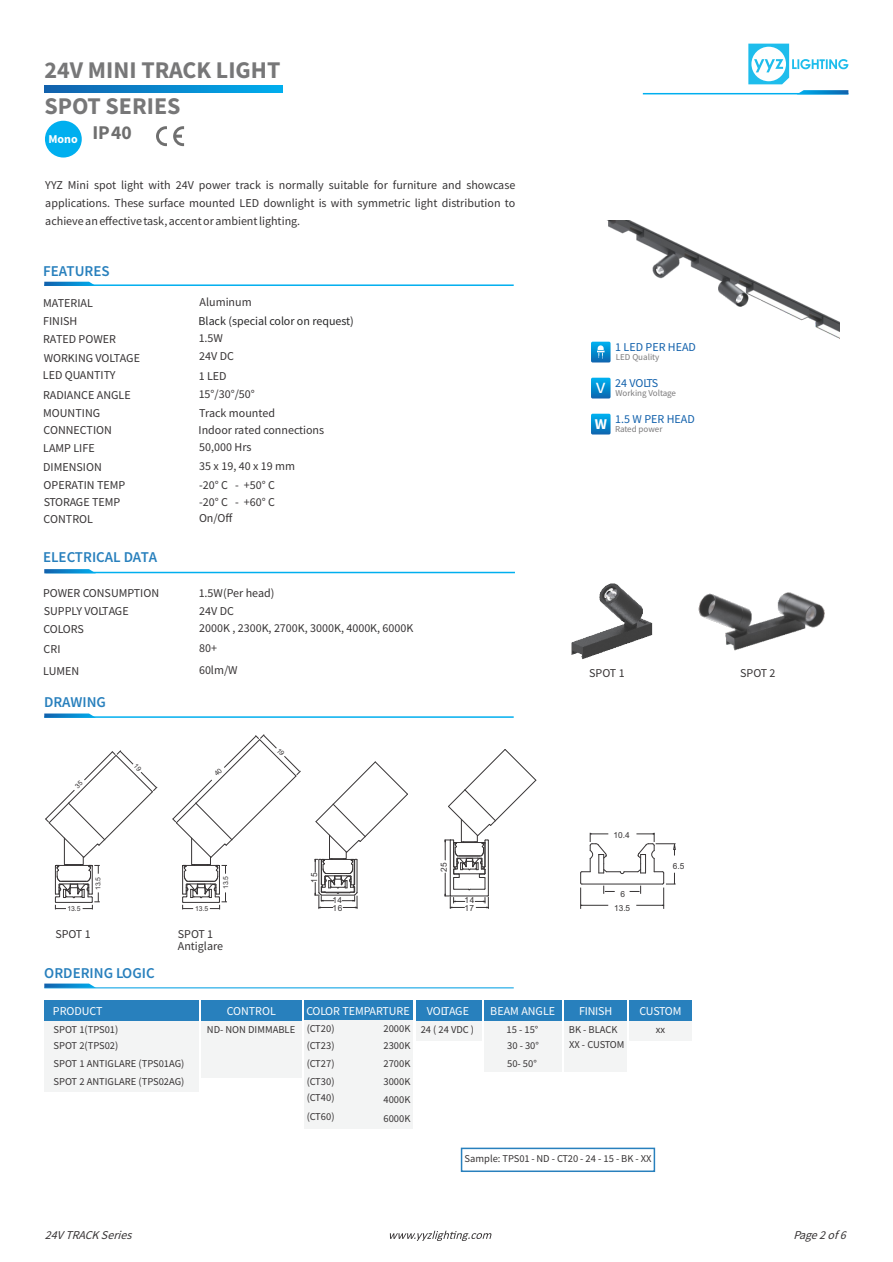
<style>
.page{position:relative;width:893px;height:1262px;background:#fff}
.page>*{position:absolute;margin:0;border:0;box-sizing:border-box;transform-origin:0 0}
.t1{font:700 24px/36.2px "Source Sans Pro";color:#777778}
.t2{font:21px "Source Sans Pro";color:#fefefe}
.t3{font:600 15px "Source Sans Pro";color:#2880bd}
.t4{font:12px/18px "Source Sans Pro";color:#373435}
.t5{font:12px "Source Sans Pro";color:#fefefe}
.t6{font:12px "Source Sans Pro";color:#1261ac}
.t7{font:12px "Source Sans Pro";color:#282829}
.t8{font:italic 12px "Source Sans Pro";color:#373435}
.t9{font:700 12px "Source Sans Pro";color:#fefefe}
.t10{font:12px "Source Sans Pro";letter-spacing:-.03em;color:#fefefe}
.t11{font:10.5px/17.7px "Source Sans Pro";color:#373435}
.t12{font:10.5px "Source Sans Pro";letter-spacing:-.02em;color:#373435}
.t13{font:9px "Source Sans Pro";color:#7b7a7b}
.t14{font:8.4px "Arial";letter-spacing:.06em;color:#373435}
.t15{font:6.9px "Arial";color:#373435}
</style>
<div class="page">
<hr style="left:44px;top:284px;width:469px;height:2px;background:#00afef">
<svg style="left:44px;top:282px;width:52px;height:4px"></svg>
<hr style="left:45px;top:572px;width:470px;height:1px;background:#00afef">
<svg style="left:44px;top:569px;width:52px;height:4px"></svg>
<img style="left:592px;top:220px;width:247px;height:131px">
<svg style="left:580px;top:832px;width:96px;height:77px"></svg>
<svg style="left:314px;top:761px;width:94px;height:147px"></svg>
<svg style="left:444px;top:749px;width:93px;height:159px"></svg>
<div style="left:202px;top:1020px;width:99px;height:57px;background:#f3f4f4"></div>
<div style="left:44px;top:1020px;width:155px;height:71px;background:#f3f4f4"></div>
<div style="left:202px;top:1000px;width:99px;height:21px;background:#2880bd"></div>
<svg style="left:748px;top:44px;width:100px;height:40px"></svg>
<hr style="left:643px;top:93px;width:205px;height:1px;background:#00afef">
<svg style="left:796px;top:90px;width:52px;height:4px"></svg>
<svg style="left:390px;top:1230px;width:101px;height:11px"></svg>
<hr style="left:44px;top:987px;width:469px;height:1px;background:#4fbdec">
<svg style="left:44px;top:983px;width:51px;height:4px"></svg>
<div style="left:591px;top:342px;width:19px;height:20px;background:linear-gradient(to bottom,#00b1f0,#096bb4);border-radius:2px"></div>
<svg style="left:597px;top:345px;width:7px;height:14px"></svg>
<div style="left:591px;top:378px;width:19px;height:20px;background:linear-gradient(to bottom,#00b1f0,#096bb3);border-radius:2px"></div>
<div style="left:591px;top:414px;width:19px;height:20px;background:linear-gradient(to bottom,#00b1f0,#096bb4);border-radius:2px"></div>
<svg style="left:156px;top:126px;width:11px;height:20px"></svg>
<svg style="left:173px;top:126px;width:11px;height:20px"></svg>
<div style="left:45px;top:121px;width:37px;height:36px;background:#00afef;border-radius:50%"></div>
<div style="left:44px;top:1000px;width:155px;height:21px;background:#2880bd"></div>
<div style="left:416px;top:1000px;width:65px;height:21px;background:#2880bd"></div>
<div style="left:416px;top:1020px;width:65px;height:20px;background:#f3f4f4"></div>
<div style="left:484px;top:1000px;width:77px;height:21px;background:#2880bd"></div>
<div style="left:484px;top:1020px;width:77px;height:51px;background:#f3f4f4"></div>
<div style="left:629px;top:1000px;width:62px;height:21px;background:#2880bd"></div>
<div style="left:564px;top:1000px;width:62px;height:21px;background:#2880bd"></div>
<div style="left:629px;top:1020px;width:62px;height:20px;background:#f3f4f4"></div>
<div style="left:564px;top:1020px;width:62px;height:51px;background:#f3f4f4"></div>
<div style="left:461px;top:1147px;width:194px;height:25px;border:2px solid #2880bd"></div>
<div style="left:304px;top:1000px;width:109px;height:21px;background:#2880bd"></div>
<div style="left:304px;top:1020px;width:109px;height:109px;background:#f3f4f4"></div>
<svg style="left:45px;top:85px;width:237px;height:8px;background:#0987cd"></svg>
<hr style="left:44px;top:716px;width:469px;height:2px;background:#00afef">
<svg style="left:44px;top:713px;width:52px;height:4px"></svg>
<img style="left:698px;top:592px;width:127px;height:59px">
<img style="left:571px;top:583px;width:81px;height:76px">
<svg style="left:172px;top:734px;width:129px;height:175px"></svg>
<svg style="left:45px;top:750px;width:113px;height:159px"></svg>
<h1 class="t1" style="left:44px;top:54px;width:237px">24V MINI TRACK LIGHT<br>SPOT SERIES</h1>
<p class="t9" style="left:48px;top:134px;width:85px">Mono <sup>IP40</sup></p>
<p class="t4" style="left:45px;top:177px;width:471px;text-align:justify">YYZ Mini spot light with 24V power track is normally suitable for furniture and showcase applications. These surface mounted LED downlight is with symmetric light distribution to achieve an effective task, accent or ambient lighting.</p>
<p class="t3" style="left:43px;top:264px;width:68px">FEATURES</p>
<p class="t4" style="left:43px;top:295px;width:98px">MATERIAL<br>FINISH<br>RATED POWER<br>WORKING VOLTAGE</p>
<p class="t4" style="left:43px;top:367px;width:74px">LED QUANTITY</p>
<p class="t4" style="left:43px;top:387px;width:89px">RADIANCE ANGLE<br>MOUNTING</p>
<p class="t4" style="left:43px;top:422px;width:70px">CONNECTION<br>LAMP LIFE</p>
<p class="t4" style="left:43px;top:459px;width:84px">DIMENSION<br>OPERATIN TEMP</p>
<p class="t4" style="left:44px;top:510px;width:51px">CONTROL</p>
<p class="t4" style="left:44px;top:493px;width:78px">STORAGE TEMP</p>
<p class="t3" style="left:43px;top:551px;width:116px">ELECTRICAL DATA</p>
<p class="t4" style="left:43px;top:585px;width:117px">POWER CONSUMPTION<br>SUPPLY VOLTAGE<br>COLORS</p>
<p class="t4" style="left:44px;top:641px;width:18px">CRI</p>
<p class="t4" style="left:43px;top:663px;width:38px">LUMEN</p>
<p class="t3" style="left:44px;top:696px;width:63px">DRAWING</p>
<p class="t4" style="left:199px;top:294px;width:54px">Aluminum</p>
<p class="t7" style="left:198px;top:316px;width:157px">Black (special color on request)</p>
<p class="t4" style="left:199px;top:330px;width:26px">1.5W</p>
<p class="t4" style="left:199px;top:348px;width:36px">24V DC</p>
<p class="t4" style="left:199px;top:367px;width:29px">1 LED</p>
<p class="t4" style="left:199px;top:386px;width:58px">15°/30°/50°</p>
<p class="t4" style="left:199px;top:405px;width:77px">Track mounted</p>
<p class="t4" style="left:198px;top:422px;width:127px">Indoor rated connections</p>
<p class="t4" style="left:199px;top:439px;width:54px">50,000 Hrs</p>
<p class="t4" style="left:199px;top:458px;width:97px">35 x 19, 40 x 19 mm</p>
<p class="t4" style="left:199px;top:478px;width:77px;line-height:16.5px;text-align:justify">-20° C - +50° C -20° C - +60° C On/Off</p>
<p class="t4" style="left:199px;top:585px;width:77px">1.5W(Per head)</p>
<p class="t4" style="left:199px;top:603px;width:36px">24V DC</p>
<p class="t4" style="left:199px;top:640px;width:19px">80+</p>
<p class="t4" style="left:199px;top:620px;width:216px">2000K , 2300K, 2700K, 3000K, 4000K, 6000K</p>
<p class="t4" style="left:199px;top:662px;width:40px">60lm/W</p>
<p class="t6" style="left:615px;top:342px;width:82px">1 LED PER HEAD</p>
<p class="t13" style="left:616px;top:353px;width:45px">LED Quality</p>
<p class="t6" style="left:615px;top:378px;width:45px">24 VOLTS</p>
<h2 class="t2" style="left:596px;top:377px;width:11px">v</h2>
<p class="t13" style="left:615px;top:389px;width:62px">Working Voltage</p>
<p class="t6" style="left:615px;top:414px;width:81px">1.5 W PER HEAD</p>
<p class="t13" style="left:594px;top:425px;width:69px"><sup>W</sup> Rated power</p>
<p class="t4" style="left:589px;top:665px;width:37px">SPOT 1</p>
<p class="t4" style="left:740px;top:665px;width:37px">SPOT 2</p>
<p class="t15" style="left:67px;top:906px;width:15px">13.5</p>
<p class="t15" style="left:96px;top:890px;width:15px;rotate:-90deg">13.5</p>
<p class="t15" style="left:195px;top:906px;width:15px">13.5</p>
<p class="t15" style="left:223px;top:889px;width:15px;rotate:-90deg">13.5</p>
<p class="t4" style="left:55px;top:925px;width:37px">SPOT 1</p>
<p class="t4" style="left:178px;top:928px;width:47px;line-height:12px">SPOT 1<br>Antiglare</p>
<p class="t3" style="left:44px;top:967px;width:112px">ORDERING LOGIC</p>
<p class="t14" style="left:311px;top:882px;width:11px;rotate:-90deg">15</p>
<p class="t14" style="left:332px;top:897px;width:11px">14</p>
<p class="t14" style="left:332px;top:905px;width:11px">16</p>
<p class="t14" style="left:440px;top:872px;width:11px;rotate:-90deg">25</p>
<p class="t14" style="left:464px;top:897px;width:11px">14</p>
<p class="t14" style="left:464px;top:905px;width:11px">17</p>
<p class="t5" style="left:53px;top:1005px;width:51px">PRODUCT</p>
<p class="t10" style="left:427px;top:1005px;width:44px">VOLTAGE</p>
<p class="t11" style="left:420px;top:1021px;width:55px">24 ( 24 VDC )</p>
<p class="t5" style="left:227px;top:1005px;width:50px">CONTROL</p>
<p class="t5" style="left:306px;top:1005px;width:105px">COLOR TEMPARTURE</p>
<p class="t11" style="left:307px;top:1020px;width:29px;text-align:justify">(CT20) (CT23) (CT27) (CT30)</p>
<p class="t11" style="left:307px;top:1088px;width:29px;line-height:18.9px">(CT40) (CT60)</p>
<p class="t11" style="left:54px;top:1022px;width:66px;line-height:15.5px">SPOT 1(TPS01)<br>SPOT 2(TPS02)</p>
<p class="t11" style="left:54px;top:1055px;width:132px">SPOT 1 ANTIGLARE (TPS01AG)<br>SPOT 2 ANTIGLARE (TPS02AG)</p>
<p class="t11" style="left:383px;top:1021px;width:28px;line-height:16.6px">2000K<br>2300K</p>
<p class="t11" style="left:383px;top:1055px;width:28px;text-align:justify">2700K 3000K 4000K</p>
<p class="t11" style="left:383px;top:1110px;width:28px">6000K</p>
<p class="t11" style="left:207px;top:1021px;width:90px">ND- NON DIMMABLE</p>
<p class="t14" style="left:613px;top:831px;width:18px">10.4</p>
<p class="t14" style="left:620px;top:890px;width:6px">6</p>
<p class="t14" style="left:614px;top:905px;width:18px">13.5</p>
<p class="t14" style="left:673px;top:863px;width:13px">6.5</p>
<p class="t5" style="left:490px;top:1005px;width:66px">BEAM ANGLE</p>
<p class="t11" style="left:506px;top:1023px;width:34px;line-height:15.1px">15 - 15°<br>30 - 30°</p>
<p class="t11" style="left:507px;top:1055px;width:31px">50- 50°</p>
<p class="t5" style="left:579px;top:1005px;width:35px">FINISH</p>
<p class="t5" style="left:639px;top:1005px;width:44px">CUSTOM</p>
<p class="t11" style="left:569px;top:1021px;width:50px">BK - BLACK</p>
<p class="t11" style="left:656px;top:1021px;width:11px">xx</p>
<p class="t12" style="left:569px;top:1040px;width:57px">XX - CUSTOM</p>
<p class="t11" style="left:464px;top:1151px;width:189px">Sample: TPS01 - ND - CT20 - 24 - 15 - BK - XX</p>
<p class="t8" style="left:45px;top:1229px;width:91px">24V TRACK Series</p>
<p class="t8" style="left:793px;top:1229px;width:57px">Page2of 6</p>
</div>
